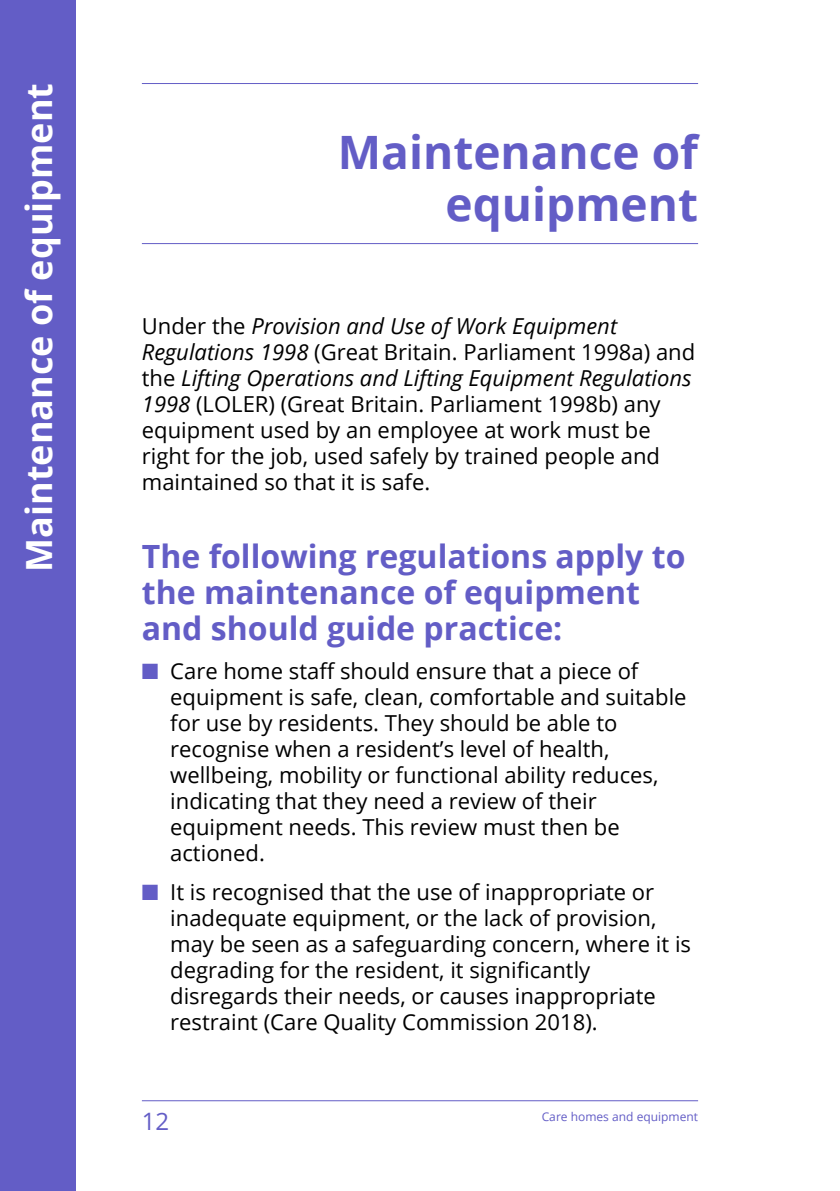
<style>
.page{position:relative;width:840px;height:1191px;background:#fff}
.page>*{position:absolute;margin:0;border:0;box-sizing:border-box;transform-origin:0 0}
.t1{font:700 46px/52px "Open Sans";color:#635dc6;text-align:right}
.t2{font:700 36px "Open Sans";color:#fff}
.t3{font:700 32px/36px "Open Sans";color:#635dc6}
.t4{font:24px "Open Sans";color:#635dc6}
.t5{font:22px/26px "Open Sans";color:#000}
.t6{font:12px "Open Sans";color:#635dc6}
.s1{font-style:italic}
.s2{color:#635dc6}
</style>
<div class="page">
<hr style="left:142px;top:1100px;width:555px;height:1px;background:#635dc6">
<div style="left:0;top:0;width:75px;height:1191px;background:#635dc6"></div>
<hr style="left:142px;top:83px;width:555px;height:1px;background:#635dc6">
<hr style="left:142px;top:243px;width:555px;height:1px;background:#635dc6">
<h2 class="t2" style="left:14px;top:571px;width:490px;rotate:-90deg">Maintenance of equipment</h2>
<h1 class="t1" style="left:337px;top:125px;width:361px">Maintenance of equipment</h1>
<p class="t5" style="left:142px;top:312px;width:554px">Under the <span class="s1">Provision and Use of Work Equipment Regulations 1998</span> (Great Britain. Parliament 1998a) and the <span class="s1">Lifting Operations and Lifting Equipment Regulations 1998</span> (LOLER) (Great Britain. Parliament 1998b) any equipment used by an employee at work must be right for the job, used safely by trained people and maintained so that it is safe.</p>
<h3 class="t3" style="left:142px;top:537px;width:545px">The following regulations apply to the maintenance of equipment and should guide practice:</h3>
<p class="t5" style="left:170px;top:657px;width:517px;text-indent:-28px"><span class="s2">■</span> Care home staff should ensure that a piece of equipment is safe, clean, comfortable and suitable for use by residents. They should be able to recognise when a resident’s level of health, wellbeing, mobility or functional ability reduces, indicating that they need a review of their equipment needs. This review must then be actioned.</p>
<p class="t5" style="left:170px;top:878px;width:522px;text-indent:-28px"><span class="s2">■</span> It is recognised that the use of inappropriate or inadequate equipment, or the lack of provision, may be seen as a safeguarding concern, where it is degrading for the resident, it significantly disregards their needs, or causes inappropriate restraint (Care Quality Commission 2018).</p>
<p class="t4" style="left:142px;top:1104px;width:29px">12</p>
<p class="t6" style="left:541px;top:1108px;width:158px">Care homes and equipment</p>
</div>
